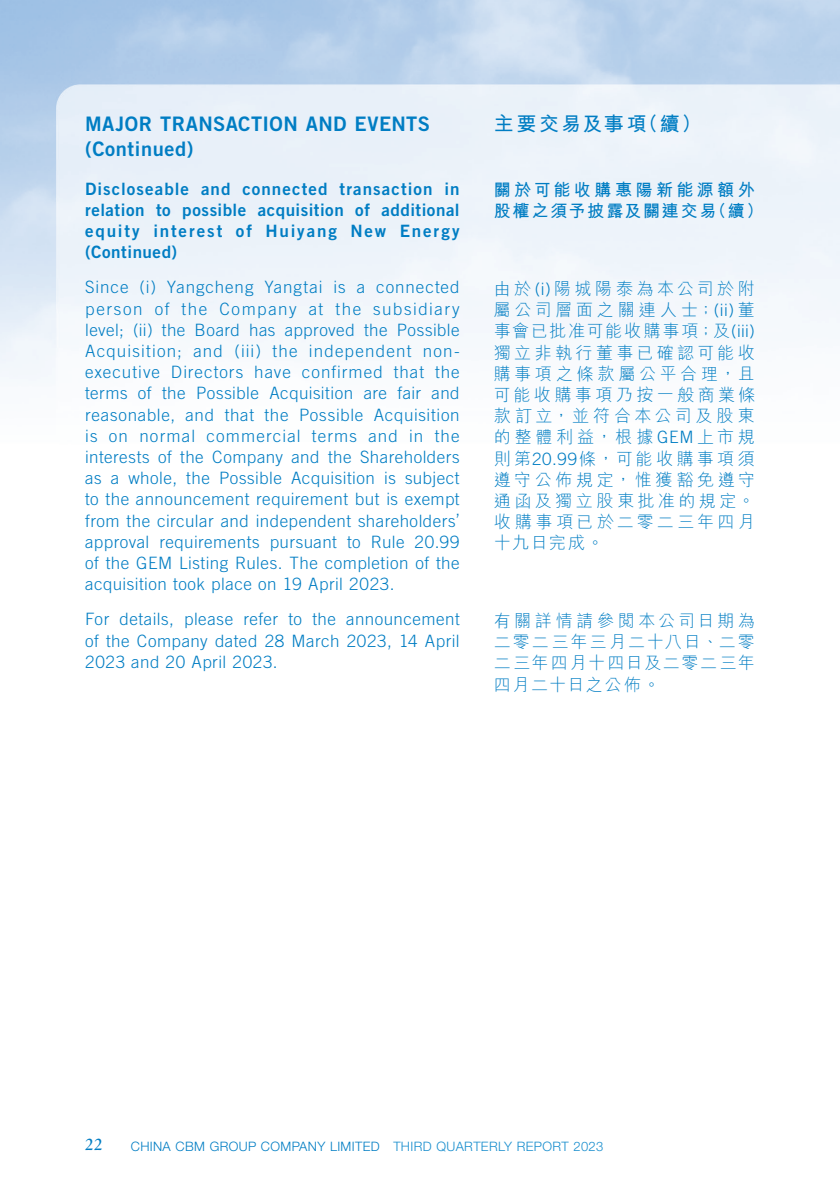
<style>
.page{position:relative;width:840px;height:1191px;background:#fff}
.page>*{position:absolute;margin:0;border:0;box-sizing:border-box;transform-origin:0 0}
.t1{font:20px/24.2px "Trade Gothic LT Std Bd 2";letter-spacing:.025em;color:#007dc3}
.t2{font:700 20px "M Hei HK";letter-spacing:.12em;color:#007dc3}
.t3{font:300 17px/21.2px "Trade Gothic LT Std";letter-spacing:.03em;color:#007dc3;text-align:justify}
.t4{font:300 17px/21.2px "M Hei HK";letter-spacing:.165em;color:#007dc3;text-align:justify}
.t5{font:17px/21.2px "Trade Gothic LT Std Bd 2";letter-spacing:.1em;color:#007dc3;text-align:justify}
.t6{font:700 17px/21.2px "M Hei HK";letter-spacing:.15em;color:#007dc3}
.t7{font:17px "Stempel Garamond LT Std";color:#007dc3}
.t8{font:300 13px "Helvetica Neue LT Std";letter-spacing:.03em;color:#007dc3}
.s1{font-family:"Trade Gothic LT Std"}
.s2{color:#178dcd}
</style>
<div class="page">
<p class="t1" style="left:85px;top:112px;width:346px">MAJOR TRANSACTION AND EVENTS (Continued)</p>
<p class="t5" style="left:85px;top:178px;width:376px">Discloseable and connected transaction in relation to possible acquisition of additional equity interest of Huiyang New Energy (Continued)</p>
<p class="t3" style="left:85px;top:276px;width:376px">Since (i) Yangcheng Yangtai is a connected person of the Company at the subsidiary level; (ii) the Board has approved the Possible Acquisition; and (iii) the independent non&shy;executive Directors have confirmed that the terms of the Possible Acquisition are fair and reasonable, and that the Possible Acquisition is on normal commercial terms and in the interests of the Company and the Shareholders as a whole, the Possible Acquisition is subject to the announcement requirement but is exempt from the circular and independent shareholders’ approval requirements pursuant to Rule 20.99 of the GEM Listing Rules. The completion of the acquisition took place on 19 April 2023.</p>
<p class="t3" style="left:85px;top:608px;width:376px">For details, please refer to the announcement of the Company dated 28 March 2023, 14 April 2023 and 20 April 2023.</p>
<p class="t2" style="left:493px;top:109px;width:209px">主要交易及事項（續）</p>
<p class="t6" style="left:493px;top:178px;width:271px">關於可能收購惠陽新能源額外股權之須予披露及關連交易（續）</p>
<p class="t4" style="left:493px;top:278px;width:262px">由於<span class="s1">(i)</span>陽城陽泰為本公司於附屬公司層面之關連人士；<span class="s1">(ii)</span>董事會已批准可能收購事項；及<span class="s1">(iii)</span>獨立非執行董事已確認可能收購事項之條款屬公平合理，且可能收購事項乃按一般商業條款訂立，並符合本公司及股東的整體利益，根據<span class="s1">GEM</span>上市規則第<span class="s1">20.99</span>條，可能收購事項須遵守公佈規定，惟獲豁免遵守通函及獨立股東批准的規定。收購事項已於二零二三年四月十九日完成。</p>
<p class="t4" style="left:493px;top:610px;width:262px">有關詳情請參閱本公司日期為二零二三年三月二十八日、二零二三年四月十四日及二零二三年四月二十日之公佈。</p>
<p class="t7" style="left:85px;top:1134px;width:19px">22</p>
<p class="t8" style="left:131px;top:1138px;width:474px">CHINA CBM GROUP COMPANY LIMITED <span class="s2">THIRD QUARTERLY REPORT 2023</span></p>
</div>
